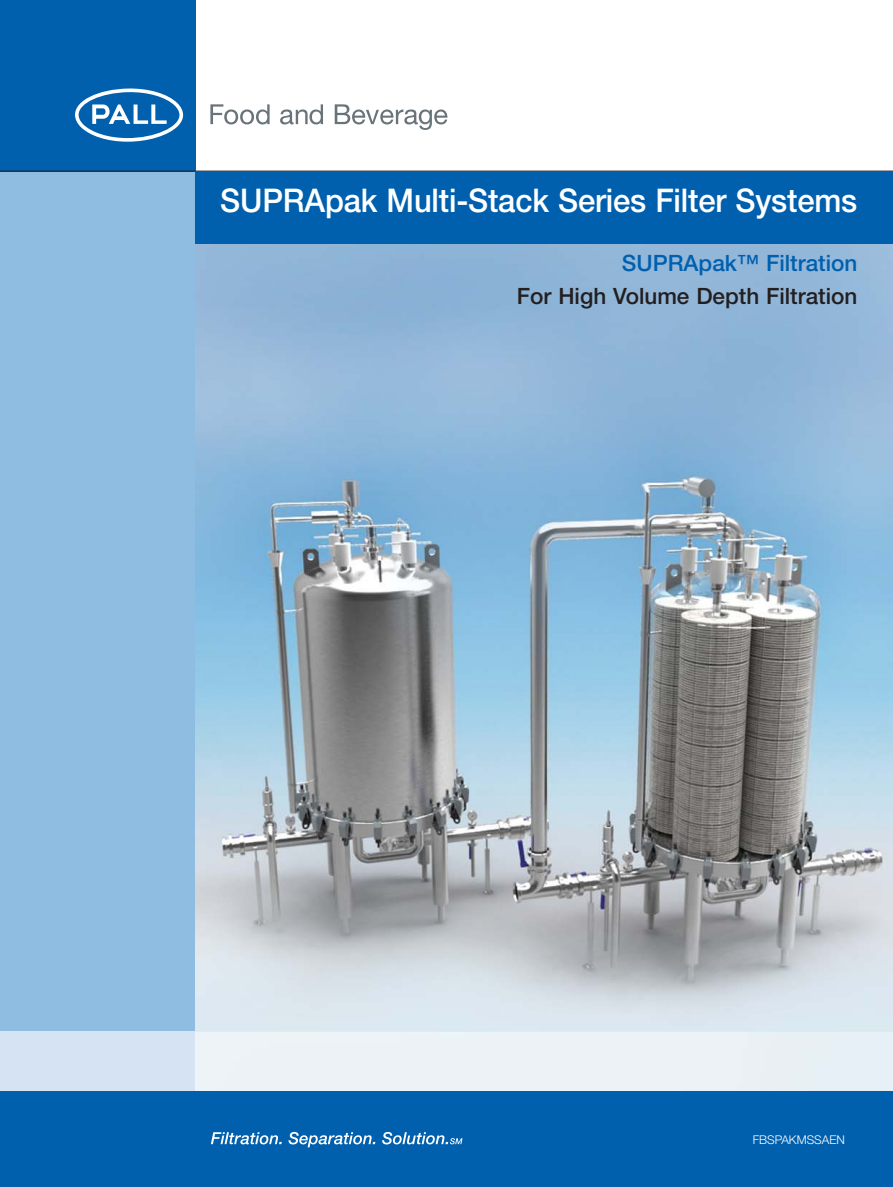
<style>
.page{position:relative;width:893px;height:1187px;background:#fff}
.page>*{position:absolute;margin:0;border:0;box-sizing:border-box;transform-origin:0 0}
.t1{font:500 32.7px "Helvetica Neue LT Std";letter-spacing:-.005em;color:#fff;scale:.95 1}
.t2{font:500 22.5px "Helvetica Neue LT Std";color:#231f20}
.t3{font:500 22.5px "Helvetica Neue LT Std";color:#0060ae}
.t4{font:300 12px "Helvetica Neue LT Std";color:#fff}
</style>
<div class="page">
<div style="left:0;top:171px;width:200px;height:924px;background:#8fbde1"></div>
<div style="left:0;top:1030px;width:200px;height:65px;background:#d5e3f2"></div>
<img style="left:196px;top:243px;width:697px;height:848px">
<div style="left:0;top:1091px;width:893px;height:95px;background:#0060ae"></div>
<div style="left:0;top:0;width:196px;height:171px;background:#0060ae"></div>
<svg style="left:75px;top:88px;width:108px;height:54px"></svg>
<svg style="left:210px;top:104px;width:60px;height:20px"></svg>
<svg style="left:280px;top:104px;width:43px;height:20px"></svg>
<svg style="left:335px;top:104px;width:113px;height:26px"></svg>
<svg style="left:211px;top:1132px;width:71px;height:12px"></svg>
<svg style="left:288px;top:1131px;width:87px;height:16px"></svg>
<svg style="left:382px;top:1132px;width:80px;height:12px"></svg>
<hr style="left:0;top:171px;width:893px;height:1px;background:#231f20">
<div style="left:196px;top:171px;width:697px;height:72px;background:#0060ae"></div>
<p class="t1" style="left:220px;top:189px;width:672px">SUPRApak Multi-Stack Series Filter Systems</p>
<p class="t3" style="left:622px;top:255px;width:237px">SUPRApak™ Filtration</p>
<p class="t2" style="left:517px;top:288px;width:342px">For High Volume Depth Filtration</p>
<p class="t4" style="left:753px;top:1135px;width:94px">FBSPAKMSSAEN</p>
</div>
